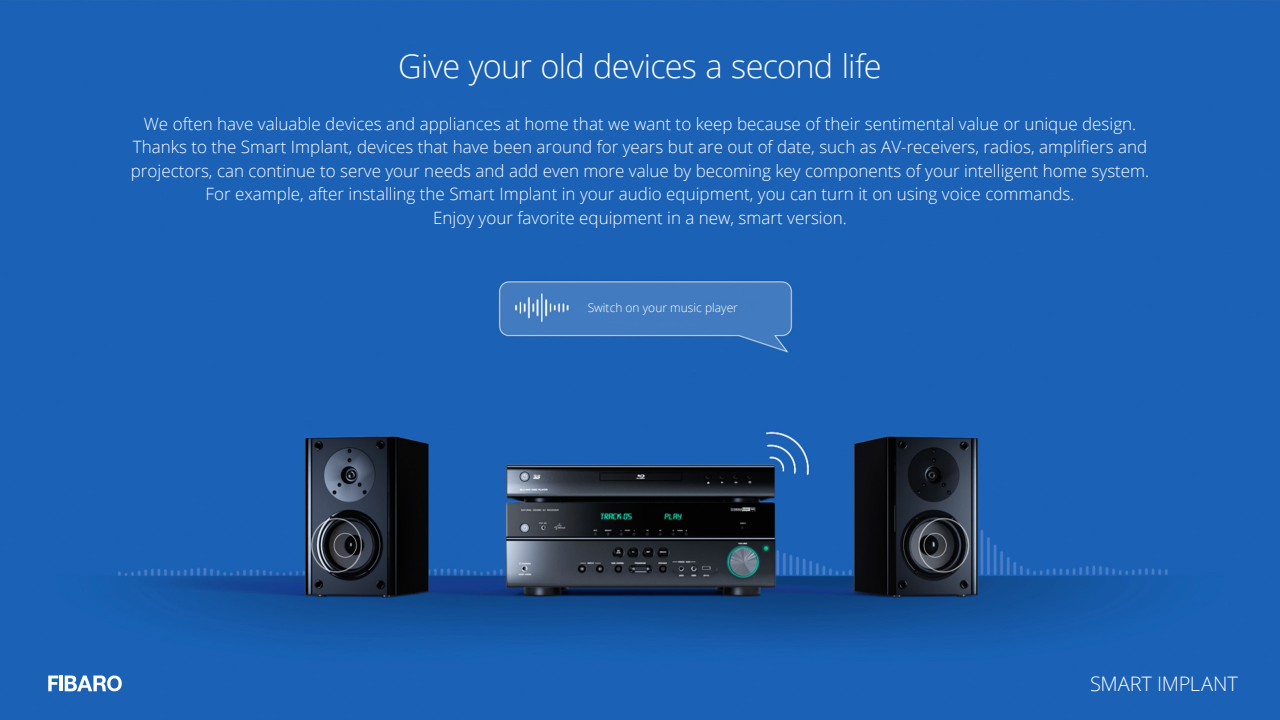
<style>
.page{position:relative;width:1280px;height:720px;background:#fff}
.page>*{position:absolute;margin:0;border:0;box-sizing:border-box;transform-origin:0 0}
.t1{font:300 32.5px "Open Sans";letter-spacing:-.025em;color:#fff}
.t2{font:300 20px "Open Sans";letter-spacing:-.005em;color:#fff}
.t3{font:300 17px/23.5px "Open Sans";color:#fff;text-align:center}
.t4{font:300 12px "Open Sans";color:#fff}
</style>
<div class="page">
<img style="left:0;top:0;width:1280px;height:720px">
<svg style="left:48px;top:676px;width:10px;height:15px"></svg>
<hr style="left:60px;top:676px;width:3px;height:15px;background:#fff">
<svg style="left:65px;top:676px;width:57px;height:15px"></svg>
<h1 class="t1" style="left:398px;top:44px;width:485px">Give your old devices a second life</h1>
<p class="t3" style="left:131px;top:112px;width:1020px">We often have valuable devices and appliances at home that we want to keep because of their sentimental value or unique design.<br>Thanks to the Smart Implant, devices that have been around for years but are out of date, such as AV-receivers, radios, amplifiers and projectors, can continue to serve your needs and add even more value by becoming key components of your intelligent home system.<br>For example, after installing the Smart Implant in your audio equipment, you can turn it on using voice commands.<br>Enjoy your favorite equipment in a new, smart version.</p>
<p class="t4" style="left:588px;top:299px;width:152px">Switch on your music player</p>
<p class="t2" style="left:1090px;top:670px;width:149px">SMART IMPLANT</p>
</div>
